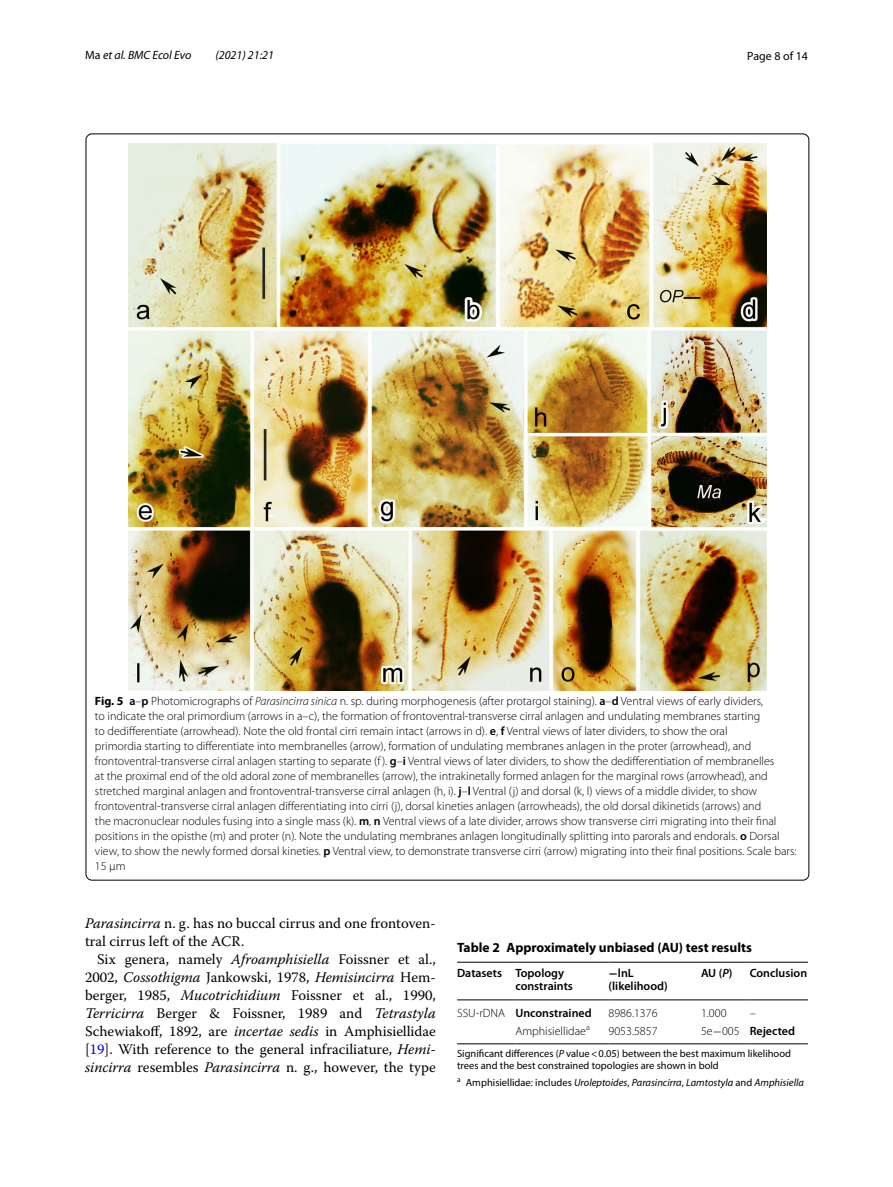
<style>
.page{position:relative;width:893px;height:1187px;background:#fff}
.page>*{position:absolute;margin:0;border:0;box-sizing:border-box;transform-origin:0 0}
.t1{font:14.7px/18px "Warnock Pro";color:#000}
.t2{font:700 13.5px "Myriad Pro";color:#000}
.t3{font:300 12px/15px "Myriad Pro";color:#000}
.t4{font:600 12px/13.5px "Myriad Pro";color:#000}
.t5{font:italic 12px "Myriad Pro";color:#000}
.t6{font:12px "Myriad Pro";color:#000}
.t7{font:10.5px/12.8px "Myriad Pro";color:#000}
.t8{font:italic 10.5px "Myriad Pro";color:#000}
.s1{font-style:normal}
.s2{font-weight:700}
.s3{font-weight:600}
.s4{font-style:italic}
.s5{color:#00f}
.s6{font-family:"SPSMTSYB Bold";font-weight:400}
.s7{font-weight:300}
.s8{font-family:"MTSY";font-weight:400}
</style>
<div class="page">
<img style="left:128px;top:143px;width:638px;height:547px">
<hr style="left:457px;top:961px;width:58px;height:1px;background:#000">
<hr style="left:457px;top:999px;width:58px;height:1px;background:#000">
<hr style="left:515px;top:961px;width:94px;height:1px;background:#000">
<hr style="left:515px;top:999px;width:94px;height:1px;background:#000">
<hr style="left:609px;top:961px;width:92px;height:1px;background:#000">
<hr style="left:609px;top:999px;width:92px;height:1px;background:#000">
<hr style="left:701px;top:961px;width:49px;height:1px;background:#000">
<hr style="left:701px;top:999px;width:49px;height:1px;background:#000">
<hr style="left:750px;top:961px;width:58px;height:1px;background:#000">
<hr style="left:750px;top:999px;width:58px;height:1px;background:#000">
<hr style="left:457px;top:1043px;width:58px;height:1px;background:#000">
<hr style="left:515px;top:1043px;width:94px;height:1px;background:#000">
<hr style="left:609px;top:1043px;width:92px;height:1px;background:#000">
<hr style="left:701px;top:1043px;width:49px;height:1px;background:#000">
<hr style="left:750px;top:1043px;width:58px;height:1px;background:#000">
<p class="t5" style="left:85px;top:48px;width:108px"><span class="s1">Ma</span> et al. BMC Ecol Evo</p>
<p class="t5" style="left:215px;top:48px;width:60px">(2021) 21:21</p>
<p class="t6" style="left:747px;top:48px;width:62px">Page 8 of 14</p>
<p class="t3" style="left:95px;top:694px;width:703px"><span class="s2">Fig. 5</span> <span class="s3">a</span>–<span class="s3">p</span> Photomicrographs of <span class="s4">Parasincirra sinica</span> n. sp. during morphogenesis (after protargol staining). <span class="s3">a</span>–<span class="s3">d</span> Ventral views of early dividers,<br>to indicate the oral primordium (arrows in a–c), the formation of frontoventral-transverse cirral anlagen and undulating membranes starting<br>to dedifferentiate (arrowhead). Note the old frontal cirri remain intact (arrows in d). <span class="s3">e</span>, <span class="s3">f</span> Ventral views of later dividers, to show the oral<br>primordia starting to differentiate into membranelles (arrow), formation of undulating membranes anlagen in the proter (arrowhead), and frontoventral-transverse cirral anlagen starting to separate (f ). <span class="s3">g</span>–<span class="s3">i</span> Ventral views of later dividers, to show the dedifferentiation of membranelles<br>at the proximal end of the old adoral zone of membranelles (arrow), the intrakinetally formed anlagen for the marginal rows (arrowhead), and stretched marginal anlagen and frontoventral-transverse cirral anlagen (h, i). <span class="s3">j</span>–<span class="s3">l</span> Ventral (j) and dorsal (k, l) views of a middle divider, to show frontoventral-transverse cirral anlagen differentiating into cirri (j), dorsal kineties anlagen (arrowheads), the old dorsal dikinetids (arrows) and<br>the macronuclear nodules fusing into a single mass (k). <span class="s3">m</span>, <span class="s3">n</span> Ventral views of a late divider, arrows show transverse cirri migrating into their final positions in the opisthe (m) and proter (n). Note the undulating membranes anlagen longitudinally splitting into parorals and endorals. <span class="s3">o</span> Dorsal view, to show the newly formed dorsal kineties. <span class="s3">p</span> Ventral view, to demonstrate transverse cirri (arrow) migrating into their final positions. Scale bars:<br>15 μm</p>
<p class="t1" style="left:85px;top:913px;width:352px"><span class="s4">Parasincirra</span> n. g. has no buccal cirrus and one frontoven&shy;tral cirrus left of the ACR.</p>
<p class="t1" style="left:85px;top:949px;width:352px;text-align:justify;text-indent:12px">Six genera, namely <span class="s4">Afroamphisiella</span> Foissner et al., 2002, <span class="s4">Cossothigma</span> Jankowski, 1978, <span class="s4">Hemisincirra</span> Hem&shy;berger, 1985, <span class="s4">Mucotrichidium</span> Foissner et al., 1990, <span class="s4">Terricirra</span> Berger &amp; Foissner, 1989 and <span class="s4">Tetrastyla </span>Schewiakoff, 1892, are <span class="s4">incertae sedis</span> in Amphisiellidae [<span class="s5">19</span>]. With reference to the general infraciliature, <span class="s4">Hemi&shy;sincirra</span> resembles <span class="s4">Parasincirra</span> n. g., however, the type</p>
<p class="t2" style="left:457px;top:938px;width:296px">Table 2 Approximately unbiased (AU) test results</p>
<p class="t4" style="left:515px;top:965px;width:59px;text-indent:-58px">Datasets Topology constraints</p>
<p class="t4" style="left:609px;top:965px;width:61px"><span class="s6">−</span>lnL (likelihood)</p>
<p class="t4" style="left:701px;top:965px;width:33px">AU (<span class="s4">P</span>)</p>
<p class="t4" style="left:750px;top:965px;width:59px">Conclusion</p>
<p class="t4" style="left:457px;top:1005px;width:136px"><span class="s7">SSU-rDNA</span> Unconstrained</p>
<p class="t3" style="left:609px;top:1005px;width:50px">8986.1376</p>
<p class="t3" style="left:701px;top:1005px;width:27px">1.000</p>
<p class="t3" style="left:750px;top:1005px;width:7px">–</p>
<p class="t3" style="left:515px;top:1023px;width:76px">Amphisiellidae<sup>a</sup></p>
<p class="t3" style="left:609px;top:1023px;width:50px">9053.5857</p>
<p class="t4" style="left:701px;top:1024px;width:96px"><span class="s7">5e</span><span class="s8">−</span><span class="s7">005</span> Rejected</p>
<p class="t7" style="left:457px;top:1046px;width:335px">Significant differences (<span class="s4">P</span> value&lt;0.05) between the best maximum likelihood trees and the best constrained topologies are shown in bold</p>
<p class="t8" style="left:457px;top:1076px;width:348px"><sup>a</sup> <span class="s1">Amphisiellidae: includes</span> Uroleptoides<span class="s1">,</span> Parasincirra<span class="s1">,</span> Lamtostyla <span class="s1">and</span> Amphisiella</p>
</div>
